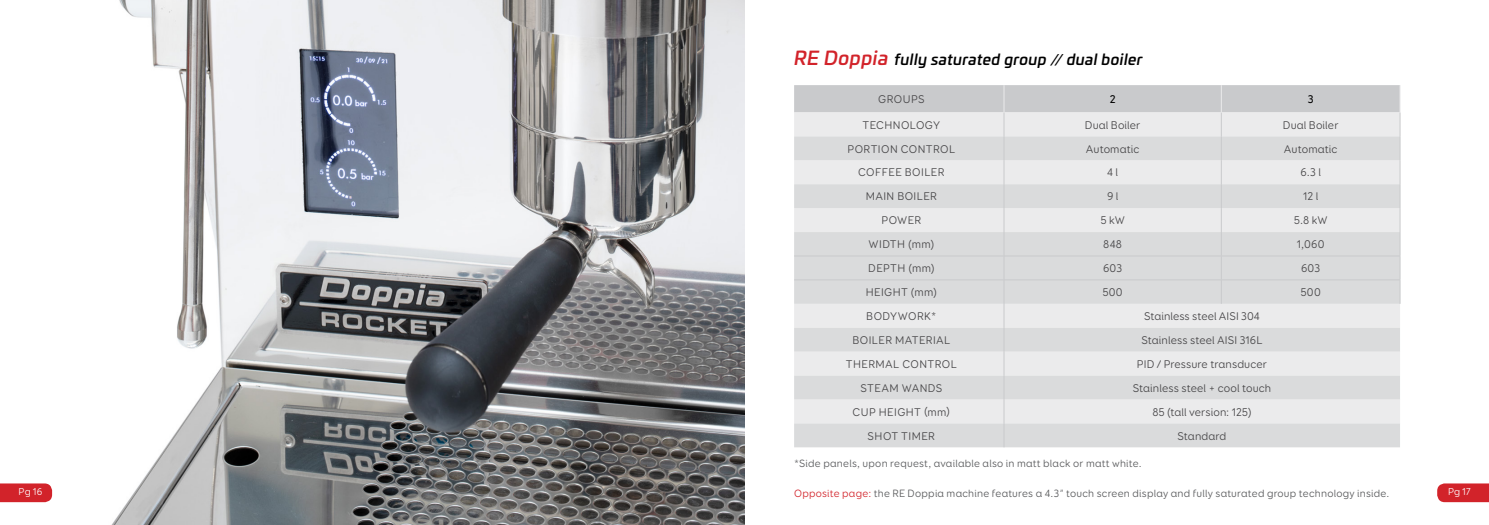
<style>
.page{position:relative;width:1489px;height:525px;background:#fff}
.page>*{position:absolute;margin:0;border:0;box-sizing:border-box;transform-origin:0 0}
.t1{font:italic 500 15px "Univia Pro";letter-spacing:.025em;color:#000}
.t2{font:11.25px "Booster Next FY";letter-spacing:.015em;color:#464547}
.t3{font:11.25px "Booster Next FY";letter-spacing:.035em;color:#464547}
.t4{font:11.25px "Booster Next FY";letter-spacing:.04em;color:#464547}
.t5{font:500 11.25px "Booster Next FY";color:#000}
.t6{font:10.62px "Booster Next FY";letter-spacing:.02em;color:#58595b}
.t7{font:10px "Booster Next FY";letter-spacing:.01em;color:#fff}
.s1{font-size:18.75px;color:#d2232a}
.s2{font-weight:700;font-size:13.5px}
.s3{color:#d2232a}
</style>
<div class="page">
<svg style="left:1437px;top:483px;width:51px;height:19px"></svg>
<img style="left:112px;top:0;width:632px;height:524px">
<svg style="left:0;top:483px;width:52px;height:19px"></svg>
<svg style="left:794px;top:85px;width:606px;height:362px;background:#dfe0e1"></svg>
<hr style="left:794px;top:255px;width:209px;height:1px;background:#c9cacc">
<hr style="left:794px;top:279px;width:209px;height:1px;background:#c9cacc">
<h1 class="t1" style="left:794px;top:47px;width:350px"><span class="s1">RE Doppia</span> fully saturated group <span class="s2">//</span> dual boiler</h1>
<p class="t2" style="left:878px;top:92px;width:48px">GROUPS</p>
<p class="t5" style="left:1109px;top:92px;width:7px">2</p>
<p class="t5" style="left:1307px;top:92px;width:7px">3</p>
<p class="t3" style="left:862px;top:118px;width:79px">TECHNOLOGY</p>
<p class="t2" style="left:1084px;top:118px;width:57px">Dual Boiler</p>
<p class="t2" style="left:1282px;top:118px;width:57px">Dual Boiler</p>
<p class="t4" style="left:847px;top:142px;width:109px">PORTION CONTROL</p>
<p class="t2" style="left:1085px;top:142px;width:55px">Automatic</p>
<p class="t2" style="left:1283px;top:142px;width:55px">Automatic</p>
<p class="t3" style="left:858px;top:166px;width:88px">COFFEE BOILER</p>
<p class="t2" style="left:1107px;top:166px;width:12px">4 l</p>
<p class="t2" style="left:1300px;top:166px;width:22px">6.3 l</p>
<p class="t3" style="left:865px;top:189px;width:73px">MAIN BOILER</p>
<p class="t2" style="left:1106px;top:189px;width:13px">9 l</p>
<p class="t2" style="left:1303px;top:189px;width:16px">12 l</p>
<p class="t2" style="left:881px;top:213px;width:41px">POWER</p>
<p class="t2" style="left:1100px;top:213px;width:26px">5 kW</p>
<p class="t2" style="left:1293px;top:213px;width:35px">5.8 kW</p>
<p class="t2" style="left:868px;top:237px;width:67px">WIDTH (mm)</p>
<p class="t2" style="left:1103px;top:237px;width:20px">848</p>
<p class="t2" style="left:1296px;top:237px;width:29px">1,060</p>
<p class="t2" style="left:868px;top:261px;width:68px">DEPTH (mm)</p>
<p class="t2" style="left:1103px;top:261px;width:21px">603</p>
<p class="t2" style="left:1300px;top:261px;width:21px">603</p>
<p class="t4" style="left:865px;top:285px;width:73px">HEIGHT (mm)</p>
<p class="t2" style="left:1102px;top:285px;width:22px">500</p>
<p class="t2" style="left:1300px;top:285px;width:22px">500</p>
<p class="t4" style="left:866px;top:309px;width:72px">BODYWORK*</p>
<p class="t2" style="left:1143px;top:309px;width:117px">Stainless steel AISI 304</p>
<p class="t3" style="left:852px;top:333px;width:99px">BOILER MATERIAL</p>
<p class="t2" style="left:1141px;top:333px;width:123px">Stainless steel AISI 316L</p>
<p class="t3" style="left:845px;top:357px;width:112px">THERMAL CONTROL</p>
<p class="t2" style="left:1136px;top:357px;width:132px">PID / Pressure transducer</p>
<p class="t2" style="left:860px;top:381px;width:84px">STEAM WANDS</p>
<p class="t2" style="left:1132px;top:381px;width:140px">Stainless steel + cool touch</p>
<p class="t4" style="left:852px;top:405px;width:99px">CUP HEIGHT (mm)</p>
<p class="t2" style="left:1152px;top:405px;width:101px">85 (tall version: 125)</p>
<p class="t4" style="left:867px;top:428px;width:69px">SHOT TIMER</p>
<p class="t2" style="left:1177px;top:428px;width:50px">Standard</p>
<p class="t6" style="left:794px;top:457px;width:349px">*Side panels, upon request, available also in matt black or matt white.</p>
<p class="t7" style="left:19px;top:485px;width:25px">Pg 16</p>
<p class="t6" style="left:794px;top:486px;width:597px"><span class="s3">Opposite page:</span> the RE Doppia machine features a 4.3” touch screen display and fully saturated group technology inside.</p>
<p class="t7" style="left:1447px;top:485px;width:24px">Pg 17</p>
</div>
